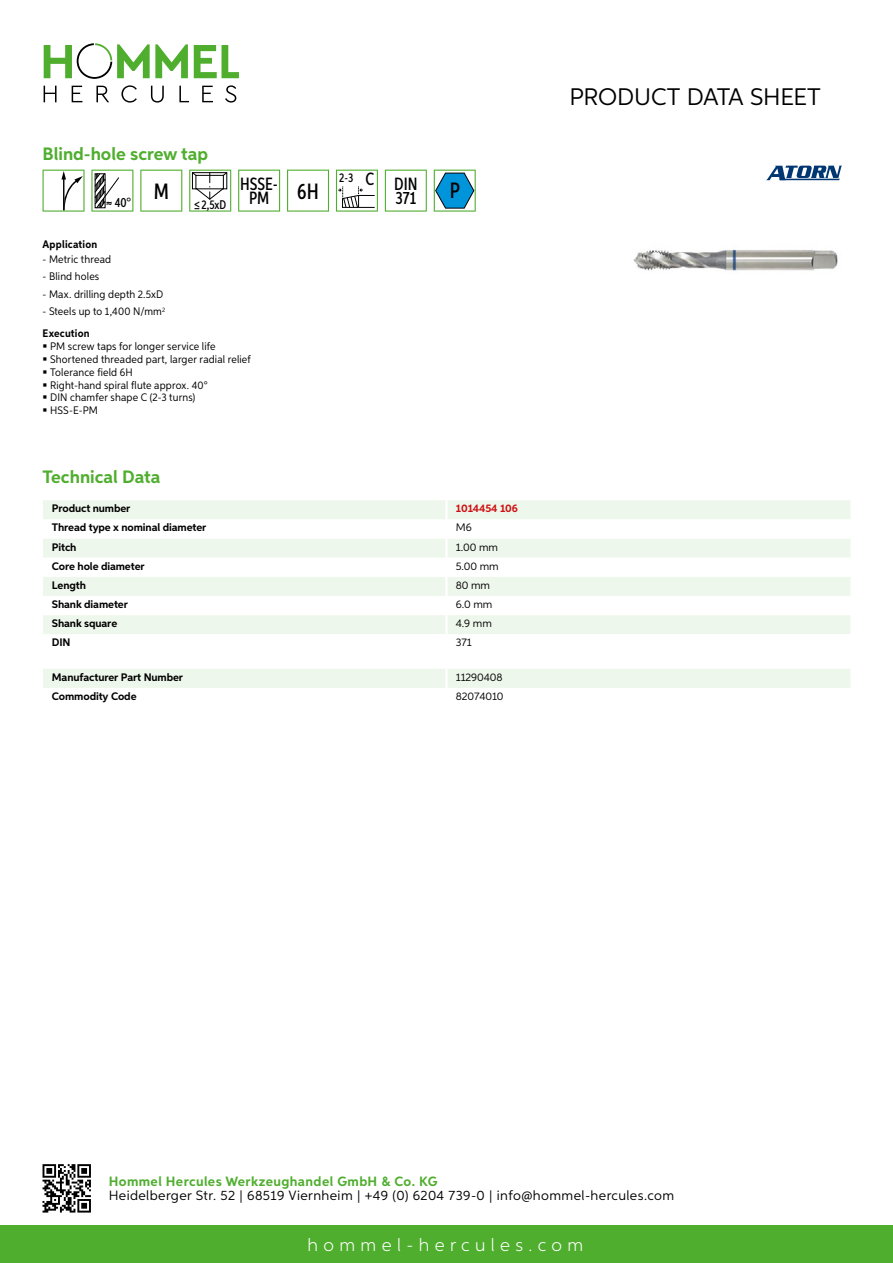
<style>
.page{position:relative;width:893px;height:1263px;background:#fff}
.page>*{position:absolute;margin:0;border:0;box-sizing:border-box;transform-origin:0 0}
.t1{font:24px "Aspira";letter-spacing:-.01em;color:#000}
.t2{font:500 22.2px "Aspira XX Nar";color:#000}
.t3{font:700 18px "Aspira";color:#50ae2f}
.t4{font:300 18px "Aspira";letter-spacing:.3em;color:#fff}
.t5{font:500 17.85px/14.9px "Aspira XX Nar";color:#000;text-align:center}
.t6{font:13.5px "Aspira";letter-spacing:.03em;color:#000}
.t7{font:700 13.5px "Aspira";letter-spacing:.03em;color:#50ae2f}
.t8{font:500 13.35px "Aspira XX Nar";color:#000}
.t9{font:500 12.6px "Aspira XX Nar";color:#000}
.t10{font:10.95px/12.8px "Aspira Nar";letter-spacing:.015em;color:#000}
.t11{font:700 10.95px "Aspira";letter-spacing:-.01em;color:#000}
.t12{font:10.95px "Aspira";letter-spacing:-.01em;color:#000}
.t13{font:700 10.95px "Aspira Nar";letter-spacing:.02em;color:#000}
.t14{font:700 10.95px "Aspira";letter-spacing:-.01em;color:#cd1013}
.s1{font-weight:700}
</style>
<div class="page">
<div style="left:0;top:1226px;width:893px;height:37px;background:#50ae2f"></div>
<svg style="left:43px;top:1164px;width:48px;height:48px"></svg>
<svg style="left:194px;top:45px;width:45px;height:33px"></svg>
<svg style="left:44px;top:43px;width:144px;height:36px"></svg>
<svg style="left:44px;top:86px;width:13px;height:16px"></svg>
<svg style="left:72px;top:86px;width:10px;height:16px"></svg>
<svg style="left:96px;top:86px;width:13px;height:16px"></svg>
<svg style="left:121px;top:85px;width:16px;height:18px"></svg>
<svg style="left:151px;top:86px;width:13px;height:17px"></svg>
<svg style="left:179px;top:86px;width:10px;height:16px"></svg>
<svg style="left:202px;top:86px;width:11px;height:16px"></svg>
<svg style="left:225px;top:85px;width:11px;height:18px"></svg>
<div style="left:43px;top:500px;width:807px;height:19px;background:#eef7eb"></div>
<svg style="left:43px;top:539px;width:807px;height:95px;fill:#eef7eb"></svg>
<hr style="left:445px;top:500px;width:3px;height:19px;background:#fff">
<hr style="left:445px;top:539px;width:3px;height:19px;background:#fff">
<hr style="left:445px;top:558px;width:3px;height:19px;background:#fff">
<hr style="left:445px;top:577px;width:3px;height:19px;background:#fff">
<hr style="left:445px;top:596px;width:3px;height:19px;background:#fff">
<hr style="left:445px;top:615px;width:3px;height:19px;background:#fff">
<div style="left:43px;top:669px;width:807px;height:19px;background:#eef7eb"></div>
<svg style="left:43px;top:170px;width:42px;height:42px"></svg>
<svg style="left:91px;top:170px;width:42px;height:42px"></svg>
<svg style="left:140px;top:170px;width:42px;height:42px"></svg>
<svg style="left:189px;top:170px;width:42px;height:42px"></svg>
<svg style="left:238px;top:170px;width:42px;height:42px"></svg>
<svg style="left:287px;top:170px;width:42px;height:42px"></svg>
<svg style="left:336px;top:170px;width:42px;height:42px"></svg>
<svg style="left:385px;top:170px;width:42px;height:42px"></svg>
<svg style="left:434px;top:170px;width:42px;height:42px"></svg>
<img style="left:633px;top:246px;width:205px;height:25px">
<svg style="left:766px;top:166px;width:76px;height:14px"></svg>
<h3 class="t3" style="left:43px;top:142px;width:167px">Blind-hole screw tap</h3>
<p class="t8" style="left:115px;top:195px;width:56px">40° <sup>M</sup></p>
<p class="t9" style="left:194px;top:197px;width:34px">≤2,5xD</p>
<h3 class="t5" style="left:240px;top:176px;width:39px">HSSE-<br>PM</h3>
<h2 class="t2" style="left:297px;top:178px;width:23px">6H</h2>
<h3 class="t5" style="left:339px;top:176px;width:80px;text-align:right"><sup>2-3</sup> C DIN<br>371</h3>
<h2 class="t2" style="left:450px;top:177px;width:12px">P</h2>
<p class="t13" style="left:43px;top:237px;width:56px">Application</p>
<p class="t10" style="left:43px;top:252px;width:70px">- Metric thread</p>
<p class="t10" style="left:43px;top:270px;width:58px">- Blind holes</p>
<p class="t10" style="left:43px;top:287px;width:122px">- Max. drilling depth 2.5xD</p>
<p class="t10" style="left:43px;top:300px;width:124px;line-height:22.2px">- Steels up to 1,400 N/mm<sup>2<br></sup><span class="s1">Execution</span></p>
<p class="t10" style="left:50px;top:340px;width:202px">PM screw taps for longer service life<br>Shortened threaded part, larger radial relief<br>Tolerance field 6H<br>Right-hand spiral flute approx. 40°<br>DIN chamfer shape C (2-3 turns)<br>HSS-E-PM</p>
<h3 class="t3" style="left:43px;top:466px;width:120px">Technical Data</h3>
<p class="t11" style="left:52px;top:502px;width:80px">Product number</p>
<p class="t14" style="left:456px;top:502px;width:64px">1014454 106</p>
<p class="t11" style="left:52px;top:521px;width:156px">Thread type x nominal diameter</p>
<p class="t12" style="left:456px;top:521px;width:17px">M6</p>
<p class="t11" style="left:52px;top:540px;width:26px">Pitch</p>
<p class="t12" style="left:456px;top:540px;width:44px">1.00 mm</p>
<p class="t11" style="left:52px;top:559px;width:94px">Core hole diameter</p>
<p class="t12" style="left:456px;top:559px;width:44px">5.00 mm</p>
<p class="t11" style="left:52px;top:578px;width:36px">Length</p>
<p class="t12" style="left:456px;top:578px;width:36px">80 mm</p>
<p class="t11" style="left:52px;top:597px;width:78px">Shank diameter</p>
<p class="t12" style="left:456px;top:597px;width:38px">6.0 mm</p>
<p class="t11" style="left:52px;top:616px;width:67px">Shank square</p>
<p class="t12" style="left:456px;top:617px;width:38px">4.9 mm</p>
<p class="t11" style="left:52px;top:636px;width:20px">DIN</p>
<p class="t12" style="left:456px;top:636px;width:17px">371</p>
<p class="t11" style="left:52px;top:670px;width:133px">Manufacturer Part Number</p>
<p class="t12" style="left:456px;top:670px;width:48px">11290408</p>
<p class="t11" style="left:52px;top:689px;width:86px">Commodity Code</p>
<p class="t12" style="left:456px;top:689px;width:49px">82074010</p>
<h1 class="t1" style="left:569px;top:82px;width:253px">Product data sh eet</h1>
<p class="t7" style="left:109px;top:1172px;width:330px">Hommel Hercules Werkzeughandel GmbH &amp; Co. KG</p>
<p class="t6" style="left:109px;top:1187px;width:567px">Heidelberger Str. 52 | 68519 Viernheim | +49 (0) 6204 739-0 | info@hommel-hercules.com</p>
<h3 class="t4" style="left:307px;top:1234px;width:277px">hommel-hercules.com</h3>
</div>
